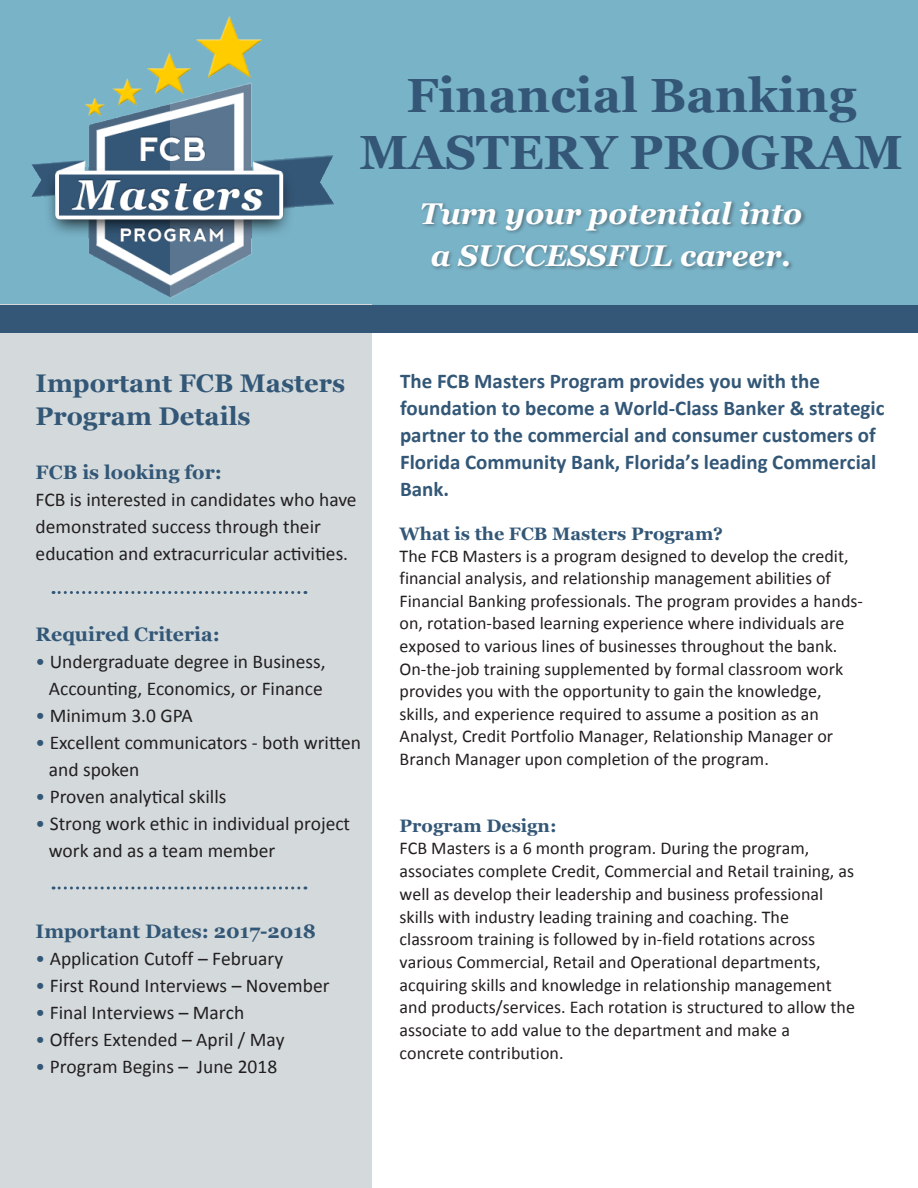
<style>
.page{position:relative;width:918px;height:1188px;background:#fff}
.page>*{position:absolute;margin:0;border:0;box-sizing:border-box;transform-origin:0 0}
.t1{font:700 48px/57px "Georgia";color:#345777;text-align:center}
.t2{font:italic 700 30px/42px "Georgia";color:#fff;text-align:center}
.t3{font:700 25.5px/33px "Georgia";color:#335777}
.t4{font:700 21px/27px "Calibri";color:#335777}
.t5{font:19.5px/27px "Calibri";color:#231f20}
.t6{font:700 19.5px "Georgia";color:#335777}
.t7{font:18px/22.5px "Calibri";color:#231f20}
.t8{font:700 18px "Georgia";color:#335777}
.s1{color:#335777}
</style>
<div class="page">
<div style="left:0;top:0;width:918px;height:305px;background:#79b3c8"></div>
<img style="left:22px;top:16px;width:324px;height:289px">
<div style="left:420px;top:200px;width:387px;height:72px;background:#231f20;opacity:.4"></div>
<div style="left:0;top:305px;width:372px;height:883px;background:#d4dadc"></div>
<svg style="left:53px;top:591px;width:253px;height:3px"></svg>
<svg style="left:53px;top:886px;width:253px;height:4px"></svg>
<div style="left:0;top:305px;width:918px;height:27px;background:#345777"></div>
<h1 class="t1" style="left:360px;top:67px;width:545px">Financial Banking<br>MASTERY PROGRAM</h1>
<h2 class="t2" style="left:420px;top:193px;width:384px">Turn your potential into a SUCCESSFUL career.</h2>
<h3 class="t3" style="left:36px;top:367px;width:311px">Important FCB Masters<br>Program Details</h3>
<p class="t6" style="left:36px;top:460px;width:188px">FCB is looking for:</p>
<p class="t5" style="left:36px;top:486px;width:323px">FCB is interested in candidates who have demonstrated success through their education and extracurricular activities.</p>
<p class="t6" style="left:36px;top:622px;width:186px">Required Criteria:</p>
<p class="t5" style="left:36px;top:648px;width:291px;text-align:center"><span class="s1">•</span> Undergraduate degree in Business,<br>Accounting, Economics, or Finance</p>
<p class="t5" style="left:36px;top:702px;width:159px"><span class="s1">•</span> Minimum 3.0 GPA</p>
<p class="t5" style="left:49px;top:729px;width:314px;text-indent:-13px"><span class="s1">•</span> Excellent communicators - both written and spoken</p>
<p class="t5" style="left:36px;top:783px;width:192px"><span class="s1">•</span> Proven analytical skills</p>
<p class="t5" style="left:49px;top:810px;width:303px;text-indent:-13px"><span class="s1">•</span> Strong work ethic in individual project work and as a team member</p>
<p class="t6" style="left:36px;top:919px;width:282px">Important Dates: 2017-2018</p>
<p class="t5" style="left:36px;top:945px;width:249px"><span class="s1">•</span> Application Cutoff – February</p>
<p class="t5" style="left:36px;top:972px;width:296px"><span class="s1">•</span> First Round Interviews – November</p>
<p class="t5" style="left:36px;top:999px;width:210px"><span class="s1">•</span> Final Interviews – March</p>
<p class="t5" style="left:36px;top:1026px;width:251px"><span class="s1">•</span> Offers Extended – April / May</p>
<p class="t5" style="left:36px;top:1053px;width:243px"><span class="s1">•</span> Program Begins – June 2018</p>
<p class="t4" style="left:400px;top:368px;width:486px">The FCB Masters Program provides you with the foundation to become a World-Class Banker &amp; strategic partner to the commercial and consumer customers of Florida Community Bank, Florida’s leading Commercial Bank.</p>
<p class="t8" style="left:400px;top:522px;width:325px">What is the FCB Masters Program?</p>
<p class="t7" style="left:400px;top:545px;width:465px">The FCB Masters is a program designed to develop the credit, financial analysis, and relationship management abilities of Financial Banking professionals. The program provides a hands&shy;on, rotation-based learning experience where individuals are exposed to various lines of businesses throughout the bank.<br>On-the-job training supplemented by formal classroom work provides you with the opportunity to gain the knowledge, skills, and experience required to assume a position as an Analyst, Credit Portfolio Manager, Relationship Manager or Branch Manager upon completion of the program.</p>
<p class="t8" style="left:400px;top:815px;width:159px">Program Design:</p>
<p class="t7" style="left:400px;top:837px;width:457px">FCB Masters is a 6 month program. During the program, associates complete Credit, Commercial and Retail training, as well as develop their leadership and business professional skills with industry leading training and coaching. The classroom training is followed by in-field rotations across various Commercial, Retail and Operational departments, acquiring skills and knowledge in relationship management and products/services. Each rotation is structured to allow the associate to add value to the department and make a concrete contribution.</p>
</div>
